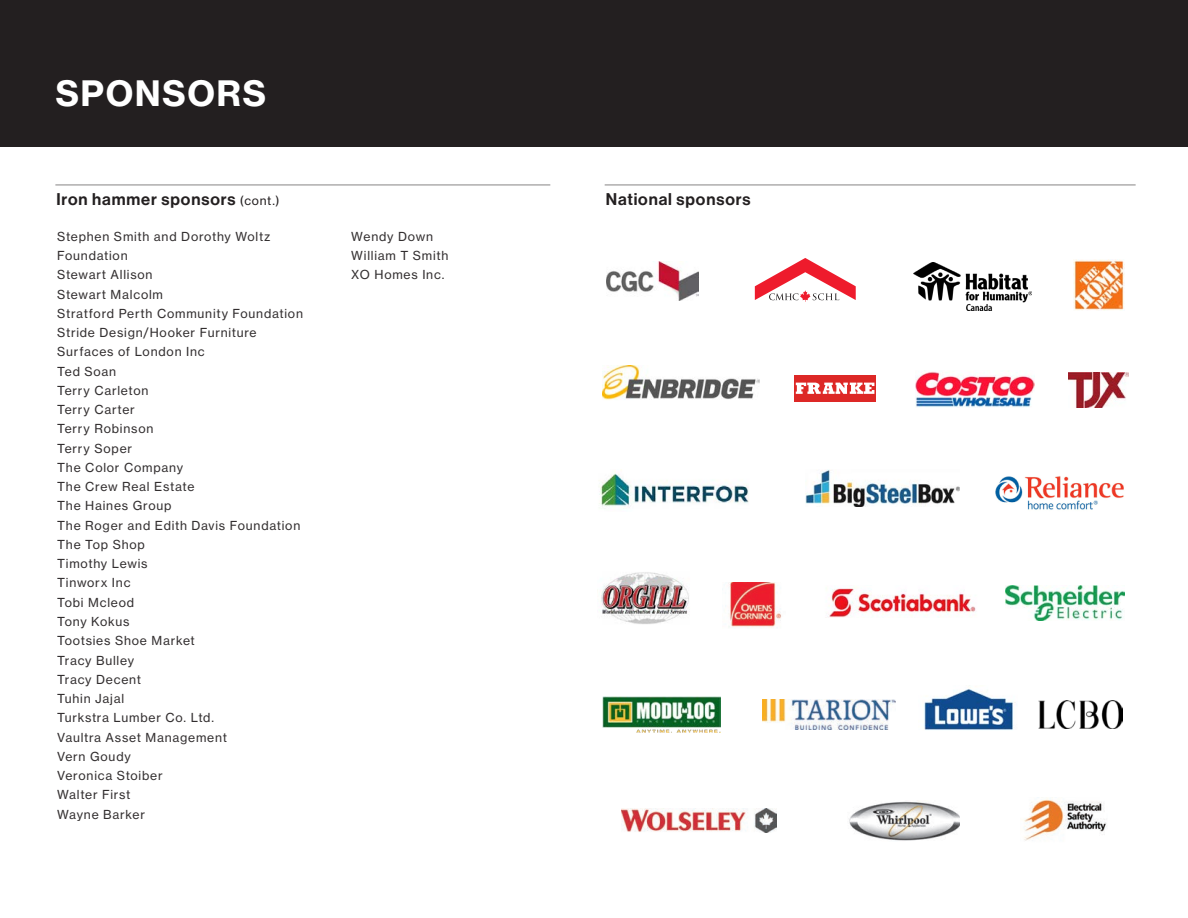
<style>
.page{position:relative;width:1188px;height:918px;background:#fff}
.page>*{position:absolute;margin:0;border:0;box-sizing:border-box;transform-origin:0 0}
.t1{font:34.5px "N Haas Grotesk TX Pro 75 Bd";letter-spacing:.04em;color:#fff}
.t2{font:16.65px "N Haas Grotesk DS Pro 65 Md";letter-spacing:.055em;color:#231f20}
.t3{font:12.3px/19.2px "N Haas Grotesk TX Pro 55 Rg";letter-spacing:.065em;color:#231f20}
.s1{font-family:"N Haas Grotesk TX Pro 55 Rg";font-size:12px}
</style>
<div class="page">
<div style="left:0;top:0;width:1188px;height:146px;background:#231f20"></div>
<hr style="left:55px;top:185px;width:495px;height:1px;background:#231f20">
<img style="left:603px;top:365px;width:156px;height:35px">
<img style="left:606px;top:262px;width:92px;height:38px">
<img style="left:725px;top:582px;width:56px;height:46px">
<svg style="left:755px;top:258px;width:101px;height:44px"></svg>
<img style="left:913px;top:262px;width:118px;height:48px">
<hr style="left:605px;top:185px;width:531px;height:1px;background:#231f20">
<img style="left:849px;top:801px;width:110px;height:40px">
<img style="left:1074px;top:260px;width:50px;height:50px">
<div style="left:794px;top:375px;width:27px;height:26px;background:#dd2826"></div>
<div style="left:822px;top:375px;width:26px;height:26px;background:#dd2826"></div>
<div style="left:849px;top:375px;width:27px;height:26px;background:#dd2826"></div>
<svg style="left:796px;top:383px;width:78px;height:11px"></svg>
<img style="left:1023px;top:797px;width:84px;height:44px">
<img style="left:621px;top:809px;width:155px;height:24px">
<img style="left:762px;top:700px;width:134px;height:30px">
<img style="left:603px;top:696px;width:117px;height:36px">
<img style="left:916px;top:371px;width:119px;height:37px">
<img style="left:599px;top:471px;width:150px;height:36px">
<img style="left:1038px;top:701px;width:85px;height:28px">
<img style="left:924px;top:689px;width:91px;height:41px">
<img style="left:600px;top:572px;width:89px;height:52px">
<img style="left:995px;top:476px;width:129px;height:34px">
<img style="left:1005px;top:585px;width:119px;height:35px">
<img style="left:829px;top:587px;width:147px;height:31px">
<img style="left:1068px;top:372px;width:61px;height:36px">
<img style="left:805px;top:470px;width:155px;height:37px">
<p class="t1" style="left:55px;top:72px;width:212px">SPONSORS</p>
<p class="t2" style="left:56px;top:189px;width:225px">Iron hammer sponsors <span class="s1">(cont.)</span></p>
<p class="t2" style="left:606px;top:189px;width:146px">National sponsors</p>
<p class="t3" style="left:57px;top:227px;width:247px">Stephen Smith and Dorothy Woltz<br>Foundation<br>Stewart Allison<br>Stewart Malcolm<br>Stratford Perth Community Foundation<br>Stride Design/Hooker Furniture<br>Surfaces of London Inc<br>Ted Soan<br>Terry Carleton<br>Terry Carter<br>Terry Robinson<br>Terry Soper<br>The Color Company<br>The Crew Real Estate<br>The Haines Group<br>The Roger and Edith Davis Foundation<br>The Top Shop<br>Timothy Lewis<br>Tinworx Inc<br>Tobi Mcleod<br>Tony Kokus<br>Tootsies Shoe Market<br>Tracy Bulley<br>Tracy Decent<br>Tuhin Jajal<br>Turkstra Lumber Co. Ltd.<br>Vaultra Asset Management<br>Vern Goudy<br>Veronica Stoiber<br>Walter First<br>Wayne Barker</p>
<p class="t3" style="left:351px;top:227px;width:99px">Wendy Down<br>William T Smith<br>XO Homes Inc.</p>
</div>
